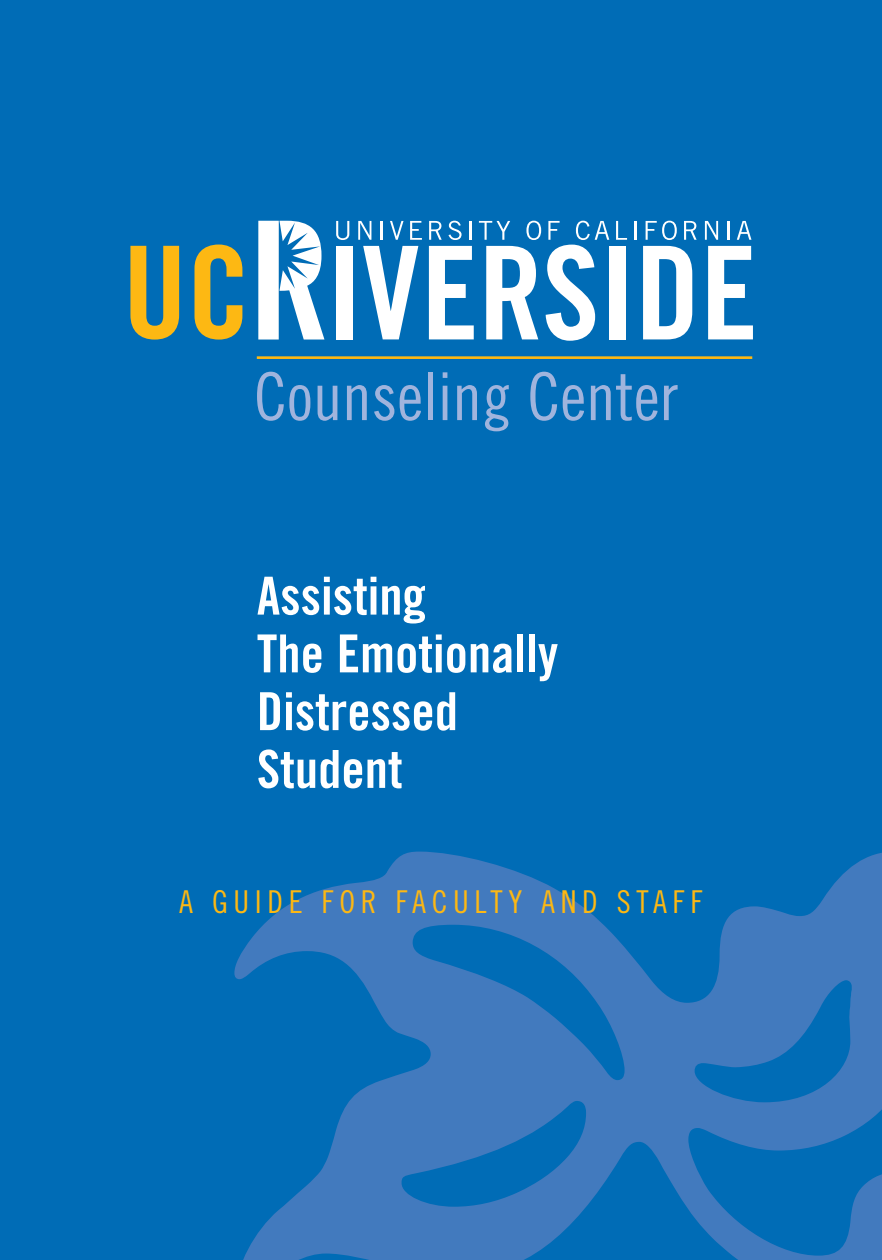
<style>
.page{position:relative;width:882px;height:1260px;background:#006cb6}
.page>*{position:absolute;margin:0;border:0;box-sizing:border-box;transform-origin:0 0}
.t1{font:710.32px "Type Embellishments One Let Plain";color:#427abe}
.t2{font:66.15px "Trade Gothic Cond Eighteen";color:#a0b4dd}
.t3{font:52.5px/57.8px "Trade Gothic Bold Cond Twenty";color:#fff}
.t4{font:31.5px "Trade Gothic Cond Eighteen";letter-spacing:.175em;color:#fdb813}
</style>
<div class="page">
<hr style="left:257px;top:356px;width:495px;height:3px;background:#fdb813">
<svg style="left:336px;top:221px;width:13px;height:19px"></svg>
<svg style="left:358px;top:221px;width:13px;height:19px"></svg>
<svg style="left:381px;top:221px;width:2px;height:19px"></svg>
<svg style="left:390px;top:221px;width:14px;height:19px"></svg>
<svg style="left:410px;top:221px;width:12px;height:19px"></svg>
<svg style="left:616px;top:221px;width:11px;height:19px"></svg>
<svg style="left:634px;top:221px;width:2px;height:19px"></svg>
<svg style="left:646px;top:221px;width:31px;height:19px"></svg>
<svg style="left:684px;top:221px;width:13px;height:19px"></svg>
<svg style="left:705px;top:221px;width:13px;height:19px"></svg>
<hr style="left:727px;top:221px;width:3px;height:19px;background:#fff">
<svg style="left:737px;top:221px;width:14px;height:19px"></svg>
<div style="left:336px;top:246px;width:16px;height:93px;background:#fff"></div>
<svg style="left:363px;top:246px;width:55px;height:93px"></svg>
<svg style="left:429px;top:221px;width:180px;height:120px"></svg>
<div style="left:609px;top:246px;width:16px;height:93px;background:#fff"></div>
<svg style="left:643px;top:246px;width:49px;height:93px"></svg>
<svg style="left:708px;top:246px;width:45px;height:93px"></svg>
<svg style="left:130px;top:246px;width:49px;height:94px"></svg>
<svg style="left:195px;top:245px;width:47px;height:95px"></svg>
<svg style="left:258px;top:221px;width:66px;height:119px"></svg>
<p class="t2" style="left:254px;top:372px;width:426px">Counseling Center</p>
<p class="t3" style="left:257px;top:571px;width:303px">Assisting<br>The Emotionally<br>Distressed<br>Student</p>
<h1 class="t1" style="left:201px;top:652px;width:786px">-</h1>
<p class="t4" style="left:179px;top:890px;width:525px">A GUIDE FOR FACULTY AND STAFF</p>
</div>
